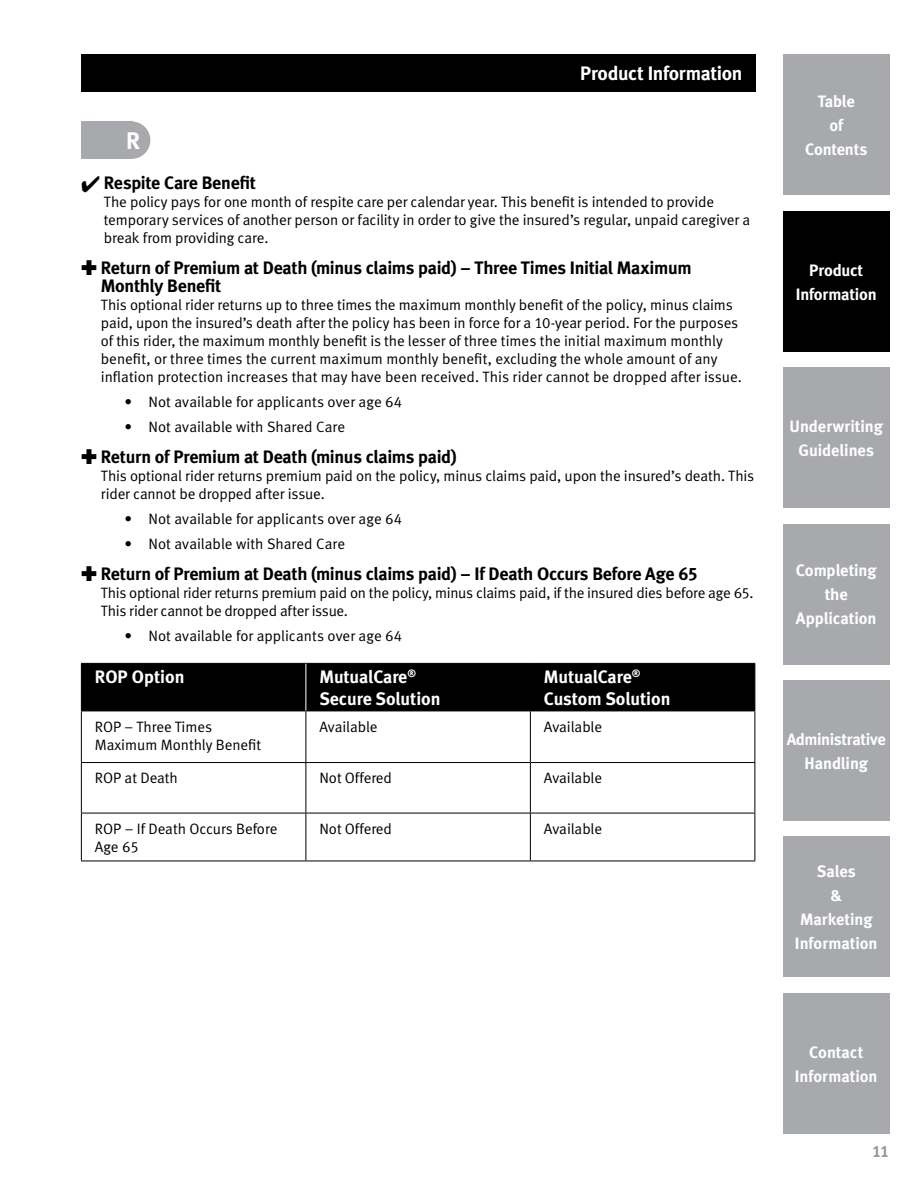
<style>
.page{position:relative;width:918px;height:1188px;background:#fff}
.page>*{position:absolute;margin:0;border:0;box-sizing:border-box;transform-origin:0 0}
.t1{font:24px "Meta Bold LF";color:#fff}
.t2{font:19.5px "Meta Bold LF";letter-spacing:-.015em;color:#fff}
.t3{font:18px/18px "Meta Bold LF";letter-spacing:-.015em;color:#000}
.t4{font:18px/21.6px "Meta Bold LF";color:#fff}
.t5{font:16.5px/24px "Meta Bold LF";letter-spacing:-.005em;color:#fff;text-align:center}
.t6{font:16.5px "Meta Bold LF";color:#999}
.t7{font:15px/18px "Meta Normal LF";letter-spacing:-.005em;color:#000}
</style>
<div class="page">
<div style="left:81px;top:54px;width:675px;height:37px;background:#000"></div>
<div style="left:783px;top:211px;width:107px;height:141px;background:#000"></div>
<div style="left:783px;top:367px;width:107px;height:141px;background:#a7a9ac"></div>
<div style="left:783px;top:524px;width:107px;height:140px;background:#a7a9ac"></div>
<div style="left:783px;top:680px;width:107px;height:141px;background:#a7a9ac"></div>
<div style="left:783px;top:836px;width:107px;height:141px;background:#a7a9ac"></div>
<div style="left:783px;top:993px;width:107px;height:141px;background:#a7a9ac"></div>
<div style="left:783px;top:54px;width:107px;height:141px;background:#a7a9ac"></div>
<div style="left:82px;top:664px;width:672px;height:47px;background:#000"></div>
<hr style="left:81px;top:663px;width:225px;height:1px;background:#000">
<hr style="left:81px;top:664px;width:1px;height:47px;background:#000">
<hr style="left:306px;top:663px;width:224px;height:1px;background:#000">
<hr style="left:530px;top:663px;width:225px;height:1px;background:#000">
<hr style="left:530px;top:664px;width:1px;height:47px;background:#000">
<hr style="left:754px;top:664px;width:1px;height:47px;background:#000">
<hr style="left:81px;top:711px;width:225px;height:1px;background:#000">
<hr style="left:81px;top:711px;width:1px;height:51px;background:#000">
<hr style="left:306px;top:711px;width:224px;height:1px;background:#000">
<hr style="left:530px;top:711px;width:225px;height:1px;background:#000">
<hr style="left:530px;top:711px;width:1px;height:51px;background:#000">
<hr style="left:754px;top:711px;width:1px;height:51px;background:#000">
<hr style="left:81px;top:762px;width:225px;height:1px;background:#000">
<hr style="left:81px;top:763px;width:1px;height:50px;background:#000">
<hr style="left:306px;top:762px;width:224px;height:1px;background:#000">
<hr style="left:530px;top:762px;width:225px;height:1px;background:#000">
<hr style="left:530px;top:763px;width:1px;height:50px;background:#000">
<hr style="left:754px;top:763px;width:1px;height:50px;background:#000">
<hr style="left:81px;top:813px;width:225px;height:1px;background:#000">
<hr style="left:81px;top:813px;width:1px;height:48px;background:#000">
<hr style="left:306px;top:813px;width:224px;height:1px;background:#000">
<hr style="left:530px;top:813px;width:225px;height:1px;background:#000">
<hr style="left:530px;top:813px;width:1px;height:48px;background:#000">
<hr style="left:754px;top:813px;width:1px;height:48px;background:#000">
<hr style="left:81px;top:861px;width:225px;height:1px;background:#000">
<hr style="left:306px;top:861px;width:224px;height:1px;background:#000">
<hr style="left:530px;top:861px;width:225px;height:1px;background:#000">
<hr style="left:306px;top:664px;width:1px;height:47px;background:#fff">
<hr style="left:306px;top:711px;width:1px;height:51px;background:#000">
<hr style="left:306px;top:763px;width:1px;height:50px;background:#000">
<hr style="left:306px;top:813px;width:1px;height:48px;background:#000">
<div style="left:81px;top:121px;width:51px;height:38px;background:#a7a9ac"></div>
<div style="left:113px;top:121px;width:37px;height:38px;background:#a7a9ac;border-radius:50%"></div>
<h1 class="t1" style="left:126px;top:127px;width:16px">R</h1>
<h2 class="t2" style="left:580px;top:62px;width:164px">Product Information</h2>
<p class="t3" style="left:81px;top:173px;width:176px">✔ Respite Care Benefit</p>
<p class="t7" style="left:104px;top:192px;width:648px">The policy pays for one month of respite care per calendar year. This benefit is intended to provide temporary services of another person or facility in order to give the insured’s regular, unpaid caregiver a break from providing care.</p>
<p class="t3" style="left:101px;top:259px;width:592px;text-indent:-20px">✚ Return of Premium at Death (minus claims paid) – Three Times Initial Maximum<br>Monthly Benefit</p>
<p class="t7" style="left:101px;top:296px;width:643px">This optional rider returns up to three times the maximum monthly benefit of the policy, minus claims paid, upon the insured’s death after the policy has been in force for a 10-year period. For the purposes of this rider, the maximum monthly benefit is the lesser of three times the initial maximum monthly benefit, or three times the current maximum monthly benefit, excluding the whole amount of any inflation protection increases that may have been received. This rider cannot be dropped after issue.</p>
<p class="t7" style="left:124px;top:393px;width:279px">• Not available for applicants over age 64</p>
<p class="t7" style="left:124px;top:417px;width:222px">• Not available with Shared Care</p>
<p class="t3" style="left:81px;top:448px;width:377px">✚ Return of Premium at Death (minus claims paid)</p>
<p class="t7" style="left:101px;top:467px;width:655px">This optional rider returns premium paid on the policy, minus claims paid, upon the insured’s death. This rider cannot be dropped after issue.</p>
<p class="t7" style="left:124px;top:510px;width:279px">• Not available for applicants over age 64</p>
<p class="t7" style="left:124px;top:534px;width:222px">• Not available with Shared Care</p>
<p class="t3" style="left:81px;top:565px;width:618px">✚ Return of Premium at Death (minus claims paid) – If Death Occurs Before Age 65</p>
<p class="t7" style="left:101px;top:584px;width:654px">This optional rider returns premium paid on the policy, minus claims paid, if the insured dies before age 65.<br>This rider cannot be dropped after issue.</p>
<p class="t7" style="left:124px;top:627px;width:279px">• Not available for applicants over age 64</p>
<p class="t4" style="left:95px;top:666px;width:91px">ROP Option</p>
<p class="t4" style="left:319px;top:666px;width:123px">MutualCare<sup>®<br></sup>Secure Solution</p>
<p class="t4" style="left:544px;top:666px;width:128px">MutualCare<sup>®<br></sup>Custom Solution</p>
<p class="t7" style="left:95px;top:717px;width:168px">ROP – Three Times<br>Maximum Monthly Benefit</p>
<p class="t7" style="left:319px;top:717px;width:60px">Available</p>
<p class="t7" style="left:544px;top:717px;width:60px">Available</p>
<p class="t7" style="left:95px;top:769px;width:85px">ROP at Death</p>
<p class="t7" style="left:319px;top:769px;width:74px">Not Offered</p>
<p class="t7" style="left:544px;top:769px;width:60px">Available</p>
<p class="t7" style="left:95px;top:820px;width:184px">ROP – If Death Occurs Before<br>Age 65</p>
<p class="t7" style="left:319px;top:820px;width:74px">Not Offered</p>
<p class="t7" style="left:544px;top:820px;width:60px">Available</p>
<p class="t5" style="left:805px;top:89px;width:64px">Table<br>of<br>Contents</p>
<p class="t5" style="left:796px;top:258px;width:82px">Product<br>Information</p>
<p class="t5" style="left:790px;top:414px;width:95px">Underwriting<br>Guidelines</p>
<p class="t5" style="left:796px;top:558px;width:82px">Completing the<br>Application</p>
<p class="t5" style="left:787px;top:727px;width:101px">Administrative<br>Handling</p>
<p class="t5" style="left:795px;top:859px;width:84px">Sales<br>&amp;<br>Marketing<br>Information</p>
<p class="t5" style="left:795px;top:1040px;width:84px">Contact<br>Information</p>
<p class="t6" style="left:872px;top:1141px;width:19px">11</p>
</div>
